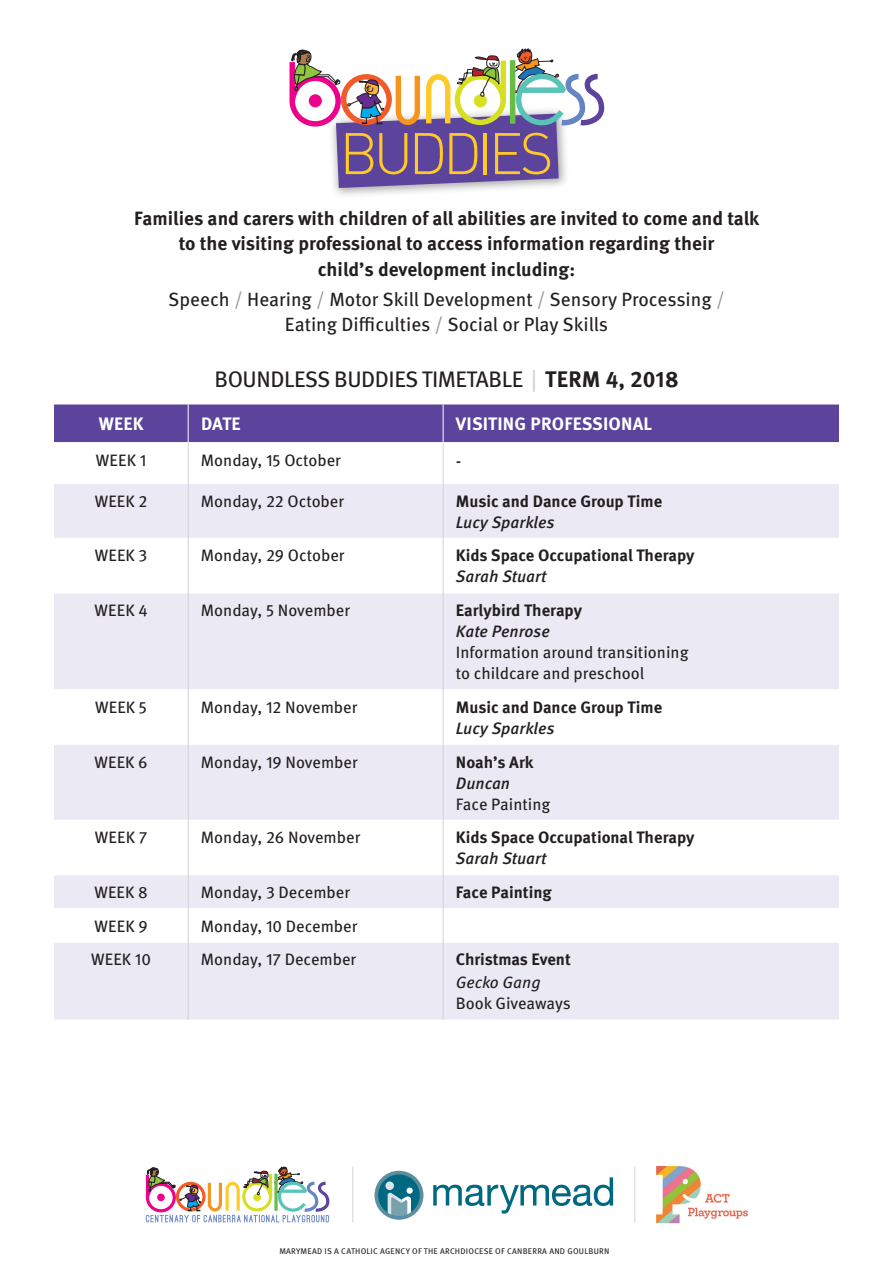
<style>
.page{position:relative;width:893px;height:1263px;background:#fff}
.page>*{position:absolute;margin:0;border:0;box-sizing:border-box;transform-origin:0 0}
.t1{font:300 57.6px "DINOT";letter-spacing:-.08em;color:#ffca28}
.t2{font:22.5px "Meta OT";letter-spacing:-.02em;color:#231f20}
.t3{font:700 19.2px/25.5px "Meta OT";color:#231f20;text-align:center}
.t4{font:19.2px/25.5px "Meta OT";color:#231f20;text-align:center}
.t5{font:700 18px "Meta OT";letter-spacing:.01em;color:#fff}
.t6{font:18px "Meta OT";color:#231f20}
.t7{font:16.5px/21px "Meta OT";color:#231f20}
.t8{font:700 16.5px/21px "Meta OT";color:#231f20}
.body{font:8.25px "Meta OT";letter-spacing:.03em;color:#231f20}
.s1{color:#949698}
.s2{color:#d1d3d4}
.s3{font-weight:700}
.s4{font-weight:500;font-style:italic}
.s5{font-style:italic}
</style>
<div class="page">
<div style="left:54px;top:404px;width:785px;height:38px;background:#5c439b"></div>
<div style="left:54px;top:484px;width:785px;height:536px;background:#ebe9f4"></div>
<svg style="left:54px;top:539px;width:785px;height:403px;fill:#ebe9f4"></svg>
<svg style="left:189px;top:539px;width:254px;height:403px;fill:#ebe9f4"></svg>
<hr style="left:54px;top:538px;width:134px;height:1px;background:#fff">
<hr style="left:189px;top:538px;width:254px;height:1px;background:#fff">
<hr style="left:443px;top:538px;width:396px;height:1px;background:#fff">
<hr style="left:54px;top:593px;width:134px;height:1px;background:#fff">
<hr style="left:189px;top:593px;width:254px;height:1px;background:#fff">
<hr style="left:443px;top:593px;width:396px;height:1px;background:#fff">
<hr style="left:54px;top:689px;width:134px;height:1px;background:#fff">
<hr style="left:189px;top:689px;width:254px;height:1px;background:#fff">
<hr style="left:443px;top:689px;width:396px;height:1px;background:#fff">
<hr style="left:54px;top:744px;width:134px;height:1px;background:#fff">
<hr style="left:189px;top:744px;width:254px;height:1px;background:#fff">
<hr style="left:443px;top:744px;width:396px;height:1px;background:#fff">
<hr style="left:54px;top:820px;width:134px;height:1px;background:#fff">
<hr style="left:189px;top:820px;width:254px;height:1px;background:#fff">
<hr style="left:443px;top:820px;width:396px;height:1px;background:#fff">
<hr style="left:54px;top:874px;width:134px;height:1px;background:#fff">
<hr style="left:189px;top:874px;width:254px;height:1px;background:#fff">
<hr style="left:443px;top:874px;width:396px;height:1px;background:#fff">
<hr style="left:54px;top:908px;width:134px;height:1px;background:#fff">
<hr style="left:189px;top:908px;width:254px;height:1px;background:#fff">
<hr style="left:443px;top:908px;width:396px;height:1px;background:#fff">
<hr style="left:54px;top:942px;width:134px;height:1px;background:#fff">
<hr style="left:189px;top:942px;width:254px;height:1px;background:#fff">
<hr style="left:443px;top:942px;width:396px;height:1px;background:#fff">
<hr style="left:188px;top:404px;width:1px;height:38px;background:#fff">
<hr style="left:443px;top:404px;width:1px;height:38px;background:#fff">
<hr style="left:188px;top:443px;width:1px;height:41px;background:#d1d3d4">
<hr style="left:443px;top:443px;width:1px;height:41px;background:#d1d3d4">
<hr style="left:188px;top:484px;width:1px;height:54px;background:#d1d3d4">
<hr style="left:443px;top:484px;width:1px;height:54px;background:#d1d3d4">
<hr style="left:188px;top:538px;width:1px;height:55px;background:#d1d3d4">
<hr style="left:443px;top:538px;width:1px;height:55px;background:#d1d3d4">
<hr style="left:188px;top:593px;width:1px;height:97px;background:#d1d3d4">
<hr style="left:443px;top:593px;width:1px;height:97px;background:#d1d3d4">
<hr style="left:188px;top:690px;width:1px;height:54px;background:#d1d3d4">
<hr style="left:443px;top:690px;width:1px;height:54px;background:#d1d3d4">
<hr style="left:188px;top:744px;width:1px;height:76px;background:#d1d3d4">
<hr style="left:443px;top:744px;width:1px;height:76px;background:#d1d3d4">
<hr style="left:188px;top:820px;width:1px;height:55px;background:#d1d3d4">
<hr style="left:443px;top:820px;width:1px;height:55px;background:#d1d3d4">
<hr style="left:188px;top:875px;width:1px;height:33px;background:#d1d3d4">
<hr style="left:443px;top:875px;width:1px;height:33px;background:#d1d3d4">
<hr style="left:188px;top:908px;width:1px;height:34px;background:#d1d3d4">
<hr style="left:443px;top:908px;width:1px;height:34px;background:#d1d3d4">
<hr style="left:188px;top:942px;width:1px;height:78px;background:#d1d3d4">
<hr style="left:443px;top:942px;width:1px;height:78px;background:#d1d3d4">
<div style="left:328px;top:105px;width:242px;height:94px;background:#231f20;opacity:.4"></div>
<svg style="left:289px;top:48px;width:316px;height:140px"></svg>
<svg style="left:374px;top:1171px;width:49px;height:49px"></svg>
<svg style="left:433px;top:1177px;width:180px;height:36px"></svg>
<img style="left:656px;top:1166px;width:93px;height:58px">
<hr style="left:634px;top:1166px;width:1px;height:56px;background:#d1d3d4">
<hr style="left:352px;top:1166px;width:1px;height:56px;background:#d1d3d4">
<svg style="left:145px;top:1166px;width:184px;height:56px"></svg>
<p class="t1" style="left:339px;top:118px;width:216px">BUDDIES</p>
<p class="t3" style="left:134px;top:205px;width:626px">Families and carers with children of all abilities are invited to come and talk to the visiting professional to access information regarding their<br>child’s development including:</p>
<p class="t4" style="left:168px;top:287px;width:558px">Speech <span class="s1">/</span> Hearing <span class="s1">/</span> Motor Skill Development <span class="s1">/</span> Sensory Processing <span class="s1">/<br></span>Eating Difficulties <span class="s1">/</span> Social or Play Skills</p>
<p class="t2" style="left:214px;top:365px;width:466px">BOUNDLESS BUDDIES TIMETABLE <span class="s2">|</span> <span class="s3">TERM 4, 2018</span></p>
<p class="t5" style="left:99px;top:413px;width:46px">WEEK</p>
<p class="t5" style="left:201px;top:413px;width:41px">DATE</p>
<p class="t5" style="left:456px;top:413px;width:198px">VISITING PROFESSIONAL</p>
<p class="t7" style="left:96px;top:450px;width:52px">WEEK 1</p>
<p class="t7" style="left:201px;top:450px;width:142px">Monday, 15 October</p>
<p class="t6" style="left:456px;top:450px;width:7px">-</p>
<p class="t7" style="left:95px;top:491px;width:54px">WEEK 2</p>
<p class="t7" style="left:201px;top:491px;width:145px">Monday, 22 October</p>
<p class="t8" style="left:456px;top:491px;width:208px">Music and Dance Group Time<br><span class="s4">Lucy Sparkles</span></p>
<p class="t7" style="left:95px;top:545px;width:54px">WEEK 3</p>
<p class="t7" style="left:201px;top:545px;width:145px">Monday, 29 October</p>
<p class="t8" style="left:456px;top:545px;width:240px">Kids Space Occupational Therapy<br><span class="s4">Sarah Stuart</span></p>
<p class="t7" style="left:95px;top:600px;width:55px">WEEK 4</p>
<p class="t7" style="left:201px;top:600px;width:151px">Monday, 5 November</p>
<p class="t7" style="left:456px;top:600px;width:234px"><span class="s3">Earlybird Therapy<br></span><span class="s4">Kate Penrose<br></span>Information around transitioning to childcare and preschool</p>
<p class="t7" style="left:95px;top:697px;width:53px">WEEK 5</p>
<p class="t7" style="left:201px;top:697px;width:158px">Monday, 12 November</p>
<p class="t8" style="left:456px;top:697px;width:208px">Music and Dance Group Time<br><span class="s4">Lucy Sparkles</span></p>
<p class="t7" style="left:94px;top:751px;width:55px">WEEK 6</p>
<p class="t7" style="left:201px;top:751px;width:158px">Monday, 19 November</p>
<p class="t7" style="left:456px;top:751px;width:96px"><span class="s3">Noah’s Ark<br></span><span class="s4">Duncan<br></span>Face Painting</p>
<p class="t7" style="left:95px;top:827px;width:54px">WEEK 7</p>
<p class="t7" style="left:201px;top:827px;width:161px">Monday, 26 November</p>
<p class="t8" style="left:456px;top:827px;width:240px">Kids Space Occupational Therapy<br><span class="s4">Sarah Stuart</span></p>
<p class="t7" style="left:94px;top:882px;width:55px">WEEK 8</p>
<p class="t7" style="left:201px;top:882px;width:151px">Monday, 3 December</p>
<p class="t8" style="left:456px;top:882px;width:97px">Face Painting</p>
<p class="t7" style="left:95px;top:915px;width:55px">WEEK 9</p>
<p class="t7" style="left:201px;top:915px;width:158px">Monday, 10 December</p>
<p class="t7" style="left:91px;top:949px;width:61px">WEEK 10</p>
<p class="t7" style="left:201px;top:949px;width:157px">Monday, 17 December</p>
<p class="t8" style="left:456px;top:949px;width:116px">Christmas Event</p>
<p class="t7" style="left:456px;top:972px;width:116px"><span class="s5">Gecko Gang<br></span>Book Giveaways</p>
<p class="body" style="left:279px;top:1246px;width:332px">MARYMEAD IS A CATHOLIC AGENCY OF THE ARCHDIOCESE OF CANBERRA AND GOULBURN</p>
</div>
